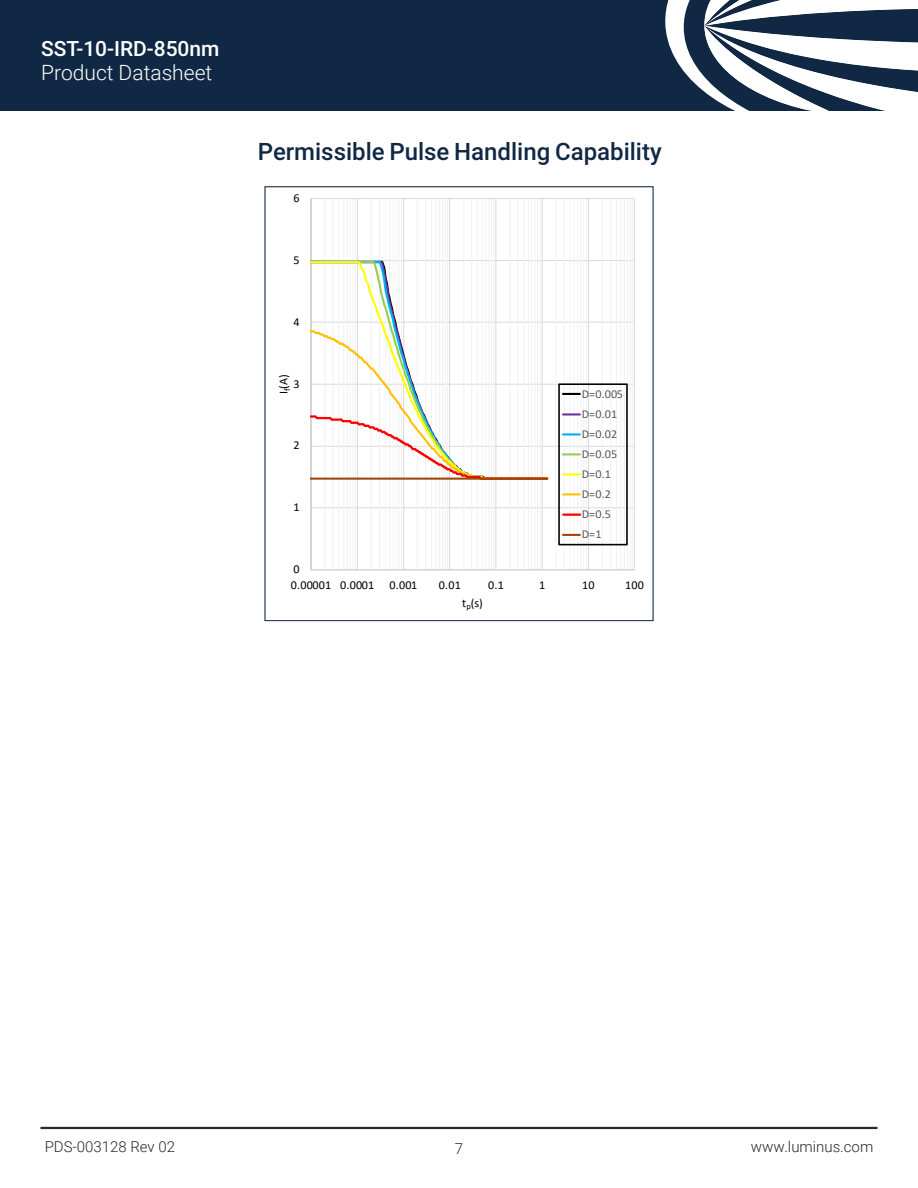
<style>
.page{position:relative;width:918px;height:1188px;background:#fff}
.page>*{position:absolute;margin:0;border:0;box-sizing:border-box;transform-origin:0 0}
.t1{font:500 24px "Roboto";color:#112845}
.t2{font:500 21px "Roboto";color:#fff}
.t3{font:300 21px "Roboto";color:#fff}
.t4{font:300 15px "Roboto";color:#2b2829}
.t5{font:12.15px "Calibri";letter-spacing:.015em;color:#000}
.t6{font:12.15px/20.1px "Calibri";letter-spacing:.015em;color:#595959}
</style>
<div class="page">
<div style="left:0;top:0;width:918px;height:110px;background:#112845"></div>
<svg style="left:665px;top:0;width:253px;height:110px"></svg>
<hr style="left:41px;top:1127px;width:837px;height:2px;background:#2b2829">
<hr style="left:311px;top:508px;width:323px;height:1px;background:#d9d9d9">
<hr style="left:311px;top:446px;width:323px;height:1px;background:#d9d9d9">
<hr style="left:311px;top:384px;width:323px;height:1px;background:#d9d9d9">
<hr style="left:311px;top:322px;width:323px;height:1px;background:#d9d9d9">
<hr style="left:311px;top:260px;width:323px;height:1px;background:#d9d9d9">
<hr style="left:311px;top:198px;width:323px;height:1px;background:#d9d9d9">
<hr style="left:325px;top:199px;width:1px;height:371px;background:#f2f2f2">
<hr style="left:333px;top:199px;width:1px;height:371px;background:#f2f2f2">
<hr style="left:339px;top:199px;width:1px;height:371px;background:#f2f2f2">
<hr style="left:343px;top:199px;width:1px;height:371px;background:#f2f2f2">
<hr style="left:347px;top:199px;width:1px;height:371px;background:#f2f2f2">
<hr style="left:350px;top:199px;width:1px;height:371px;background:#f2f2f2">
<hr style="left:353px;top:199px;width:1px;height:371px;background:#f2f2f2">
<hr style="left:355px;top:199px;width:1px;height:371px;background:#f2f2f2">
<hr style="left:371px;top:199px;width:1px;height:371px;background:#f2f2f2">
<hr style="left:379px;top:199px;width:1px;height:371px;background:#f2f2f2">
<hr style="left:385px;top:199px;width:1px;height:371px;background:#f2f2f2">
<hr style="left:389px;top:199px;width:1px;height:371px;background:#f2f2f2">
<hr style="left:393px;top:199px;width:1px;height:371px;background:#f2f2f2">
<hr style="left:396px;top:199px;width:1px;height:371px;background:#f2f2f2">
<hr style="left:399px;top:199px;width:1px;height:371px;background:#f2f2f2">
<hr style="left:401px;top:199px;width:1px;height:371px;background:#f2f2f2">
<hr style="left:417px;top:199px;width:1px;height:371px;background:#f2f2f2">
<hr style="left:426px;top:199px;width:1px;height:371px;background:#f2f2f2">
<hr style="left:431px;top:199px;width:1px;height:371px;background:#f2f2f2">
<hr style="left:436px;top:199px;width:1px;height:371px;background:#f2f2f2">
<hr style="left:439px;top:199px;width:1px;height:371px;background:#f2f2f2">
<hr style="left:442px;top:199px;width:1px;height:371px;background:#f2f2f2">
<hr style="left:445px;top:199px;width:1px;height:371px;background:#f2f2f2">
<hr style="left:447px;top:199px;width:1px;height:371px;background:#f2f2f2">
<hr style="left:463px;top:199px;width:1px;height:371px;background:#f2f2f2">
<hr style="left:471px;top:199px;width:1px;height:371px;background:#f2f2f2">
<hr style="left:477px;top:199px;width:1px;height:371px;background:#f2f2f2">
<hr style="left:482px;top:199px;width:1px;height:371px;background:#f2f2f2">
<hr style="left:486px;top:199px;width:1px;height:371px;background:#f2f2f2">
<hr style="left:489px;top:199px;width:1px;height:371px;background:#f2f2f2">
<hr style="left:491px;top:199px;width:1px;height:371px;background:#f2f2f2">
<hr style="left:493px;top:199px;width:1px;height:371px;background:#f2f2f2">
<hr style="left:510px;top:199px;width:1px;height:371px;background:#f2f2f2">
<hr style="left:518px;top:199px;width:1px;height:371px;background:#f2f2f2">
<hr style="left:524px;top:199px;width:1px;height:371px;background:#f2f2f2">
<hr style="left:528px;top:199px;width:1px;height:371px;background:#f2f2f2">
<hr style="left:531px;top:199px;width:1px;height:371px;background:#f2f2f2">
<hr style="left:535px;top:199px;width:1px;height:371px;background:#f2f2f2">
<hr style="left:537px;top:199px;width:1px;height:371px;background:#f2f2f2">
<hr style="left:540px;top:199px;width:1px;height:371px;background:#f2f2f2">
<hr style="left:556px;top:199px;width:1px;height:371px;background:#f2f2f2">
<hr style="left:564px;top:199px;width:1px;height:371px;background:#f2f2f2">
<hr style="left:570px;top:199px;width:1px;height:371px;background:#f2f2f2">
<hr style="left:574px;top:199px;width:1px;height:371px;background:#f2f2f2">
<hr style="left:578px;top:199px;width:1px;height:371px;background:#f2f2f2">
<hr style="left:581px;top:199px;width:1px;height:371px;background:#f2f2f2">
<hr style="left:584px;top:199px;width:1px;height:371px;background:#f2f2f2">
<hr style="left:586px;top:199px;width:1px;height:371px;background:#f2f2f2">
<hr style="left:602px;top:199px;width:1px;height:371px;background:#f2f2f2">
<hr style="left:610px;top:199px;width:1px;height:371px;background:#f2f2f2">
<hr style="left:616px;top:199px;width:1px;height:371px;background:#f2f2f2">
<hr style="left:620px;top:199px;width:1px;height:371px;background:#f2f2f2">
<hr style="left:624px;top:199px;width:1px;height:371px;background:#f2f2f2">
<hr style="left:627px;top:199px;width:1px;height:371px;background:#f2f2f2">
<hr style="left:630px;top:199px;width:1px;height:371px;background:#f2f2f2">
<hr style="left:632px;top:199px;width:1px;height:371px;background:#f2f2f2">
<hr style="left:357px;top:199px;width:1px;height:371px;background:#d9d9d9">
<hr style="left:403px;top:199px;width:1px;height:371px;background:#d9d9d9">
<hr style="left:449px;top:199px;width:1px;height:371px;background:#d9d9d9">
<hr style="left:496px;top:199px;width:1px;height:371px;background:#d9d9d9">
<hr style="left:542px;top:199px;width:1px;height:371px;background:#d9d9d9">
<hr style="left:588px;top:199px;width:1px;height:371px;background:#d9d9d9">
<hr style="left:634px;top:199px;width:1px;height:371px;background:#d9d9d9">
<hr style="left:311px;top:199px;width:1px;height:371px;background:#bfbfbf">
<hr style="left:311px;top:570px;width:323px;height:1px;background:#bfbfbf">
<svg style="left:311px;top:260px;width:232px;height:60px"></svg>
<svg style="left:311px;top:320px;width:238px;height:162px"></svg>
<hr style="left:311px;top:478px;width:236px;height:2px;background:#9e480e">
<div style="left:558px;top:383px;width:70px;height:162px;border:2px solid #000"></div>
<svg style="left:563px;top:393px;width:17px;height:2px"></svg>
<hr style="left:563px;top:413px;width:17px;height:3px;background:#7030a0">
<hr style="left:563px;top:433px;width:17px;height:3px;background:#00b0f0">
<svg style="left:563px;top:453px;width:17px;height:2px"></svg>
<svg style="left:563px;top:473px;width:17px;height:2px"></svg>
<svg style="left:563px;top:493px;width:17px;height:2px"></svg>
<svg style="left:563px;top:514px;width:17px;height:2px"></svg>
<svg style="left:563px;top:534px;width:17px;height:2px"></svg>
<h2 class="t2" style="left:41px;top:39px;width:180px">SST-10-IRD-850nm</h2>
<h2 class="t3" style="left:41px;top:63px;width:173px">Product Datasheet</h2>
<h1 class="t1" style="left:258px;top:141px;width:405px">Permissible Pulse Handling Capability</h1>
<p class="t5" style="left:294px;top:194px;width:8px">6</p>
<p class="t5" style="left:294px;top:255px;width:8px">5</p>
<p class="t5" style="left:294px;top:317px;width:8px">4</p>
<p class="t5" style="left:279px;top:394px;width:21px;rotate:-90deg">I<sub>f</sub>(A)</p>
<p class="t5" style="left:294px;top:379px;width:8px">3</p>
<p class="t5" style="left:294px;top:441px;width:8px">2</p>
<p class="t5" style="left:294px;top:503px;width:8px">1</p>
<p class="t5" style="left:294px;top:565px;width:8px">0</p>
<p class="t6" style="left:582px;top:384px;width:43px">D=0.005<br>D=0.01<br>D=0.02<br>D=0.05<br>D=0.1<br>D=0.2<br>D=0.5<br>D=1</p>
<p class="t5" style="left:291px;top:581px;width:85px">0.00001 0.0001</p>
<p class="t5" style="left:390px;top:581px;width:29px">0.001</p>
<p class="t5" style="left:439px;top:581px;width:23px">0.01</p>
<p class="t5" style="left:488px;top:581px;width:17px">0.1</p>
<p class="t5" style="left:539px;top:581px;width:8px">1</p>
<p class="t5" style="left:582px;top:581px;width:14px">10</p>
<p class="t5" style="left:625px;top:581px;width:20px">100</p>
<p class="t5" style="left:462px;top:598px;width:22px">t<sub>p</sub>(s)</p>
<p class="t4" style="left:45px;top:1140px;width:132px">PDS-003128 Rev 02</p>
<p class="t4" style="left:751px;top:1140px;width:124px">www.luminus.com</p>
<p class="t4" style="left:455px;top:1143px;width:10px">7</p>
</div>
